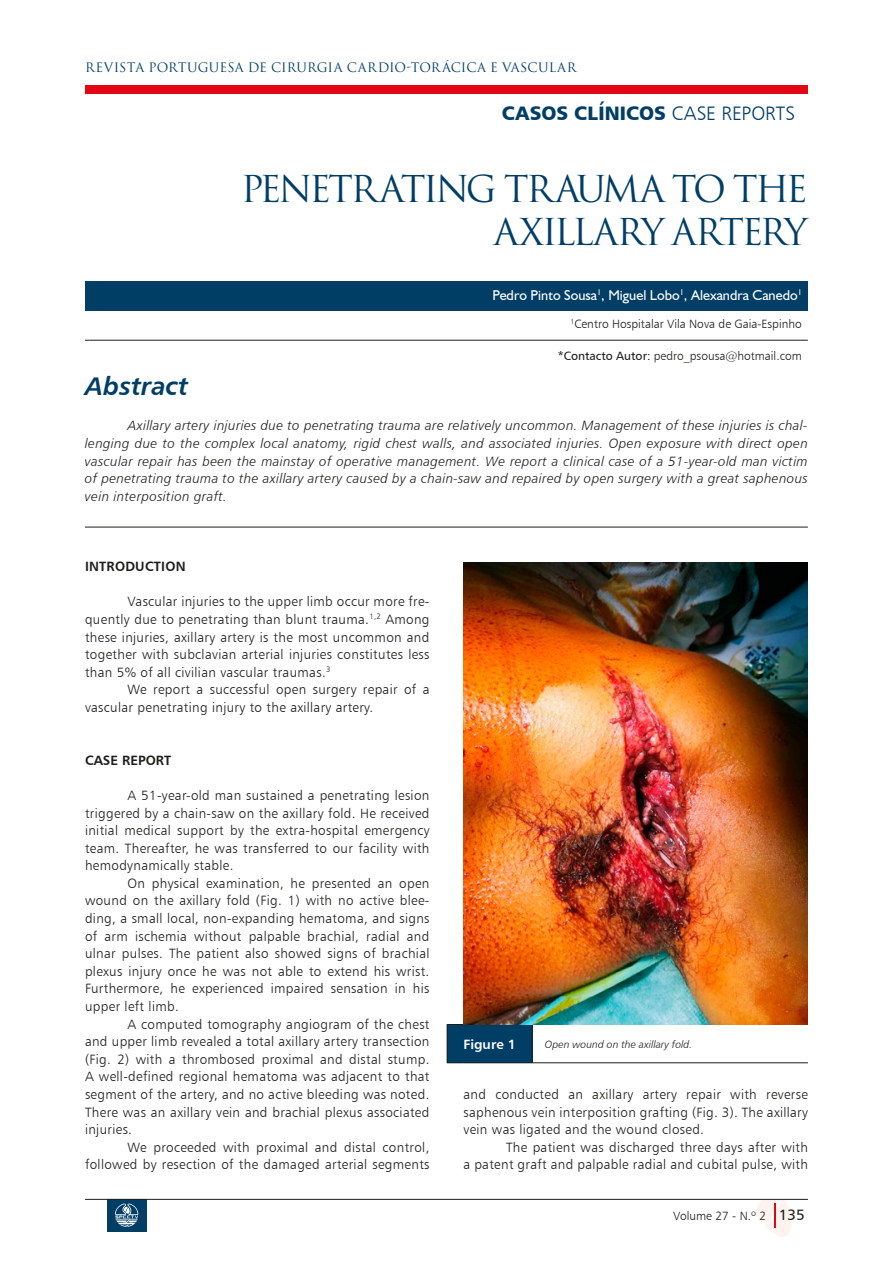
<style>
.page{position:relative;width:893px;height:1263px;background:#fff}
.page>*{position:absolute;margin:0;border:0;box-sizing:border-box;transform-origin:0 0}
.t1{font:36px/43.2px "Trajax";letter-spacing:-.08em;color:#003e66;text-align:right}
.t2{font:25.5px "Humanist 777 BT Bold Italic B";color:#003e66}
.t3{font:19.5px "Humanist 777 BT Black B";color:#003e66}
.t4{font:14.25px "Humanist 521 BT";color:#fff}
.t5{font:13.5px/17.5px "Humanist 777 BT Light B";letter-spacing:.025em;color:#1d1d1b;text-align:justify}
.t6{font:13.5px/17.5px "Humanist 777 BT Light Italic B";letter-spacing:.025em;color:#1d1d1b;text-align:justify}
.t7{font:13.5px "Humanist 777 BT Bold B";letter-spacing:.015em;color:#1d1d1b}
.t8{font:13.5px "Humanist 777 BT Bold B";color:#fff}
.t9{font:12.75px "Trajax";letter-spacing:.01em;color:#003e66}
.t10{font:12px "Humanist 777 BT Light B";color:#1d1d1b}
.t11{font:10.5px "Humanist 777 BT Light Italic B";color:#1d1d1b}
.s1{font-family:"Humanist 777 BT Light B"}
.s2{font-family:"Humanist 777 BT Roman B"}
.s3{font-family:"Humanist 777 BT Roman B";font-size:15px}
</style>
<div class="page">
<div style="left:85px;top:85px;width:723px;height:9px;background:#e30614"></div>
<svg style="left:757px;top:1200px;width:35px;height:37px"></svg>
<div style="left:107px;top:1199px;width:40px;height:33px;background:#003e66"></div>
<svg style="left:115px;top:1203px;width:23px;height:24px"></svg>
<hr style="left:85px;top:1199px;width:723px;height:1px;background:#1d1d1b">
<hr style="left:85px;top:527px;width:723px;height:1px;background:#1d1d1b">
<div style="left:85px;top:281px;width:723px;height:29px;background:#003e66"></div>
<hr style="left:89px;top:340px;width:719px;height:1px;background:#1d1d1b">
<div style="left:447px;top:1024px;width:85px;height:39px;background:#003e66"></div>
<hr style="left:532px;top:1062px;width:276px;height:1px;background:#1d1d1b">
<hr style="left:447px;top:1025px;width:1px;height:37px;background:#1d1d1b">
<hr style="left:532px;top:1025px;width:1px;height:37px;background:#1d1d1b">
<svg style="left:447px;top:1062px;width:16px;height:1px"></svg>
<hr style="left:463px;top:1062px;width:69px;height:1px;background:#1d1d1b">
<svg style="left:447px;top:1024px;width:16px;height:1px"></svg>
<hr style="left:463px;top:1024px;width:69px;height:1px;background:#1d1d1b">
<img style="left:463px;top:563px;width:345px;height:461px">
<p class="t9" style="left:85px;top:60px;width:493px">REVISTA PORTUGUESA DE CIRURGIA CARDIO-TORáCICA E VASCULAR</p>
<h3 class="t3" style="left:502px;top:100px;width:295px">CASOS CLÍNICOS <span class="s1">CASE REPORTS</span></h3>
<h1 class="t1" style="left:241px;top:167px;width:568px">PENETRATING TRAUMA TO THE<br>AXILLARY ARTERY</h1>
<p class="t4" style="left:492px;top:286px;width:311px">Pedro Pinto Sousa<sup>1</sup>, Miguel Lobo<sup>1</sup>, Alexandra Canedo<sup>1</sup></p>
<p class="t10" style="left:571px;top:316px;width:233px"><sup>1</sup>Centro Hospitalar Vila Nova de Gaia-Espinho</p>
<p class="t10" style="left:558px;top:348px;width:246px"><span class="s2">*Contacto Autor:</span> pedro_psousa@hotmail.com</p>
<h2 class="t2" style="left:85px;top:370px;width:105px">Abstract</h2>
<p class="t6" style="left:85px;top:417px;width:724px;text-indent:43px">Axillary artery injuries due to penetrating trauma are relatively uncommon. Management of these injuries is chal&shy;lenging due to the complex local anatomy, rigid chest walls, and associated injuries. Open exposure with direct open vascular repair has been the mainstay of operative management. We report a clinical case of a 51-year-old man victim of penetrating trauma to the axillary artery caused by a chain-saw and repaired by open surgery with a great saphenous vein interposition graft.</p>
<p class="t7" style="left:85px;top:558px;width:102px">INTRODUCTION</p>
<p class="t5" style="left:85px;top:593px;width:346px;text-indent:43px">Vascular injuries to the upper limb occur more fre&shy;quently due to penetrating than blunt trauma.<sup>1,2</sup> Among these injuries, axillary artery is the most uncommon and together with subclavian arterial injuries constitutes less than 5% of all civilian vascular traumas.<sup>3</sup></p>
<p class="t5" style="left:85px;top:681px;width:346px;text-indent:43px">We report a successful open surgery repair of a vascular penetrating injury to the axillary artery.</p>
<p class="t7" style="left:85px;top:751px;width:88px">CASE REPORT</p>
<p class="t5" style="left:85px;top:786px;width:346px;text-indent:43px">A 51-year-old man sustained a penetrating lesion triggered by a chain-saw on the axillary fold. He received initial medical support by the extra-hospital emergency team. Thereafter, he was transferred to our facility with hemodynamically stable.</p>
<p class="t5" style="left:85px;top:874px;width:346px;text-indent:43px">On physical examination, he presented an open wound on the axillary fold (Fig. 1) with no active blee&shy;ding, a small local, non-expanding hematoma, and signs of arm ischemia without palpable brachial, radial and ulnar pulses. The patient also showed signs of brachial plexus injury once he was not able to extend his wrist.<br>Furthermore, he experienced impaired sensation in his upper left limb.</p>
<p class="t5" style="left:85px;top:1015px;width:346px;text-indent:43px">A computed tomography angiogram of the chest and upper limb revealed a total axillary artery transection (Fig. 2) with a thrombosed proximal and distal stump.<br>A well-defined regional hematoma was adjacent to that segment of the artery, and no active bleeding was noted.<br>There was an axillary vein and brachial plexus associated injuries.</p>
<p class="t5" style="left:85px;top:1138px;width:346px;text-align:right">We proceeded with proximal and distal control, followed by resection of the damaged arterial segments</p>
<p class="t8" style="left:463px;top:1035px;width:54px">Figure 1</p>
<p class="t11" style="left:545px;top:1037px;width:149px">Open wound on the axillary fold.</p>
<p class="t5" style="left:463px;top:1085px;width:346px">and conducted an axillary artery repair with reverse saphenous vein interposition grafting (Fig. 3). The axillary vein was ligated and the wound closed.</p>
<p class="t5" style="left:463px;top:1138px;width:346px;text-align:right">The patient was discharged three days after with<br>a patent graft and palpable radial and cubital pulse, with</p>
<p class="t10" style="left:673px;top:1208px;width:133px">Volume 27 - N.º 2 <span class="s3">135</span></p>
</div>
